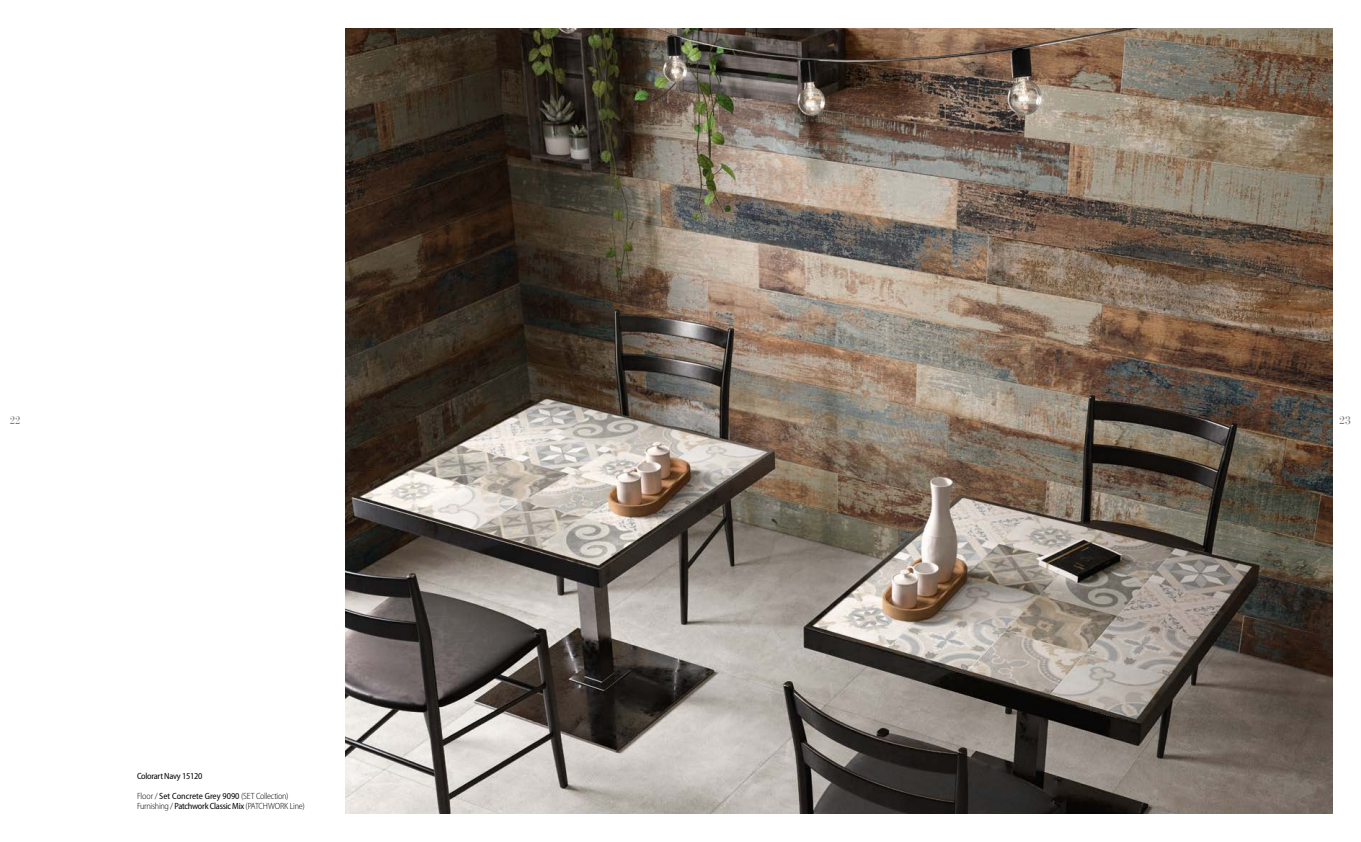
<style>
.page{position:relative;width:1361px;height:842px;background:#fff}
.page>*{position:absolute;margin:0;border:0;box-sizing:border-box;transform-origin:0 0}
.t1{font:12px "Baron MT Modern Text";color:#7c7b7b;scale:.88 1}
.t2{font:12px "Baron MT Modern Text";color:#7c7b7b}
.t3{font:300 semi-condensed 9px/10px "Myriad Pro";letter-spacing:-.03em;color:#000}
.t4{font:semi-condensed 9px "Myriad Pro";letter-spacing:-.03em;color:#000}
.s1{font-weight:400}
</style>
<div class="page">
<img style="left:346px;top:28px;width:986px;height:786px">
<h1 class="t1" style="left:10px;top:413px;width:14px">22</h1>
<h1 class="t2" style="left:1339px;top:413px;width:14px">23</h1>
<p class="t4" style="left:137px;top:771px;width:67px">Colorart Navy 15120</p>
<p class="t3" style="left:137px;top:791px;width:169px">Floor / <span class="s1">Set Concrete Grey 9090</span> (SET Collection)<br>Furnishing / <span class="s1">Patchwork Classic Mix</span> (PATCHWORK Line)</p>
</div>
